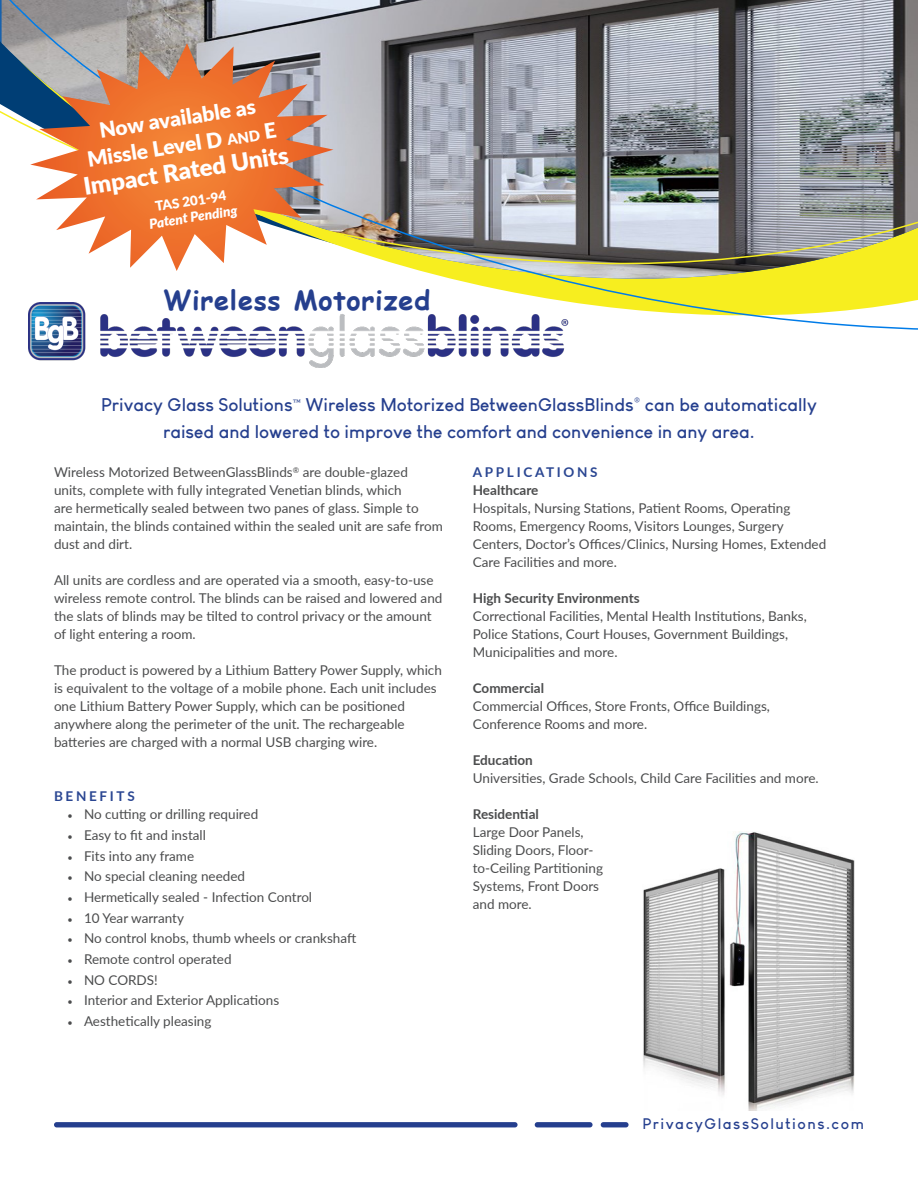
<style>
.page{position:relative;width:918px;height:1188px;background:#fff}
.page>*{position:absolute;margin:0;border:0;box-sizing:border-box;transform-origin:0 0}
.t1{font:700 27px "Comic Sans MS";letter-spacing:.025em;color:#253f8e}
.t2{font:900 24px "Lato";color:#fff}
.t3{font:900 21px/27px "Lato";color:#fff;text-align:center}
.t4{font:700 18px/27px "Louis George Cafe";color:#253f8e;text-align:center}
.t5{font:700 15px "Louis George Cafe";letter-spacing:.1em;color:#253f8e}
.t6{font:13.5px/18px "Lato";color:#4b4c4d}
.t7{font:700 13.5px "Lato";color:#4b4c4d}
.t8{font:700 13.5px "Lato";letter-spacing:.2em;color:#2a4692}
.t9{font:italic 900 13.5px "Lato";color:#fff}
.t10{font:900 13.5px "Lato";color:#fff}
.s1{font-size:14.7px}
.s2{font-family:"Minion Pro";font-weight:400}
.s3{font-family:"Minion Pro"}
</style>
<div class="page">
<svg style="left:0;top:0;width:918px;height:330px;background:#a7ab9e"></svg>
<img style="left:28px;top:302px;width:540px;height:65px">
<div style="left:54px;top:1122px;width:464px;height:5px;background:#253f8e;border-radius:3px"></div>
<div style="left:535px;top:1122px;width:58px;height:5px;background:#253f8e;border-radius:3px"></div>
<div style="left:601px;top:1122px;width:28px;height:5px;background:#253f8e;border-radius:3px"></div>
<img style="left:643px;top:832px;width:212px;height:278px">
<svg style="left:30px;top:43px;width:303px;height:228px"></svg>
<p class="t3" style="left:81px;top:119px;width:192px;rotate:-9deg">Now available as<br>Missle Level D <span class="s1">and</span> E</p>
<p class="t2" style="left:81px;top:169px;width:209px;rotate:-9deg">Impact Rated Units</p>
<p class="t10" style="left:154px;top:197px;width:73px;rotate:-9deg">TAS 201-94</p>
<p class="t9" style="left:148px;top:214px;width:90px;rotate:-9deg">Patent Pending</p>
<p class="t1" style="left:164px;top:281px;width:268px">Wireless Motorized</p>
<p class="t4" style="left:101px;top:391px;width:717px">Privacy Glass Solutions<span class="s2">™</span> Wireless Motorized BetweenGlassBlinds<sup>®</sup> can be automatically raised and lowered to improve the comfort and convenience in any area.</p>
<p class="t6" style="left:54px;top:463px;width:390px">Wireless Motorized BetweenGlassBlinds<sup>®</sup> are double-glazed units, complete with fully integrated Venetian blinds, which<br>are hermetically sealed between two panes of glass. Simple to maintain, the blinds contained within the sealed unit are safe from dust and dirt.</p>
<p class="t6" style="left:54px;top:571px;width:390px">All units are cordless and are operated via a smooth, easy-to-use wireless remote control. The blinds can be raised and lowered and the slats of blinds may be tilted to control privacy or the amount of light entering a room.</p>
<p class="t6" style="left:54px;top:661px;width:389px">The product is powered by a Lithium Battery Power Supply, which is equivalent to the voltage of a mobile phone. Each unit includes one Lithium Battery Power Supply, which can be positioned anywhere along the perimeter of the unit. The rechargeable batteries are charged with a normal USB charging wire.</p>
<p class="t8" style="left:54px;top:786px;width:82px">BENEFITS</p>
<p class="t6" style="left:68px;top:805px;width:192px"><span class="s3">•</span> No cutting or drilling required</p>
<p class="t6" style="left:68px;top:825px;width:140px"><span class="s3">•</span> Easy to fit and install</p>
<p class="t6" style="left:68px;top:846px;width:128px"><span class="s3">•</span> Fits into any frame</p>
<p class="t6" style="left:68px;top:867px;width:179px"><span class="s3">•</span> No special cleaning needed</p>
<p class="t6" style="left:68px;top:888px;width:246px"><span class="s3">•</span> Hermetically sealed - Infection Control</p>
<p class="t6" style="left:68px;top:908px;width:118px"><span class="s3">•</span> 10 Year warranty</p>
<p class="t6" style="left:68px;top:929px;width:290px"><span class="s3">•</span> No control knobs, thumb wheels or crankshaft</p>
<p class="t6" style="left:68px;top:950px;width:166px"><span class="s3">•</span> Remote control operated</p>
<p class="t6" style="left:68px;top:970px;width:92px"><span class="s3">•</span> NO CORDS!</p>
<p class="t6" style="left:68px;top:991px;width:213px"><span class="s3">•</span> Interior and Exterior Applications</p>
<p class="t6" style="left:68px;top:1012px;width:146px"><span class="s3">•</span> Aesthetically pleasing</p>
<p class="t8" style="left:473px;top:462px;width:126px">APPLICATIONS</p>
<p class="t7" style="left:473px;top:480px;width:67px">Healthcare</p>
<p class="t6" style="left:473px;top:499px;width:355px">Hospitals, Nursing Stations, Patient Rooms, Operating Rooms, Emergency Rooms, Visitors Lounges, Surgery Centers, Doctor’s Offices/Clinics, Nursing Homes, Extended Care Facilities and more.</p>
<p class="t7" style="left:473px;top:588px;width:168px">High Security Environments</p>
<p class="t6" style="left:473px;top:607px;width:336px">Correctional Facilities, Mental Health Institutions, Banks,<br>Police Stations, Court Houses, Government Buildings,<br>Municipalities and more.</p>
<p class="t7" style="left:473px;top:678px;width:73px">Commercial</p>
<p class="t6" style="left:473px;top:697px;width:299px">Commercial Offices, Store Fronts, Office Buildings,<br>Conference Rooms and more.</p>
<p class="t7" style="left:473px;top:750px;width:62px">Education</p>
<p class="t6" style="left:473px;top:769px;width:347px">Universities, Grade Schools, Child Care Facilities and more.</p>
<p class="t7" style="left:473px;top:804px;width:68px">Residential</p>
<p class="t6" style="left:473px;top:823px;width:132px">Large Door Panels,<br>Sliding Doors, Floor&shy;to-Ceiling Partitioning<br>Systems, Front Doors and more.</p>
<p class="t5" style="left:642px;top:1114px;width:223px">PrivacyGlassSolutions.com</p>
</div>
